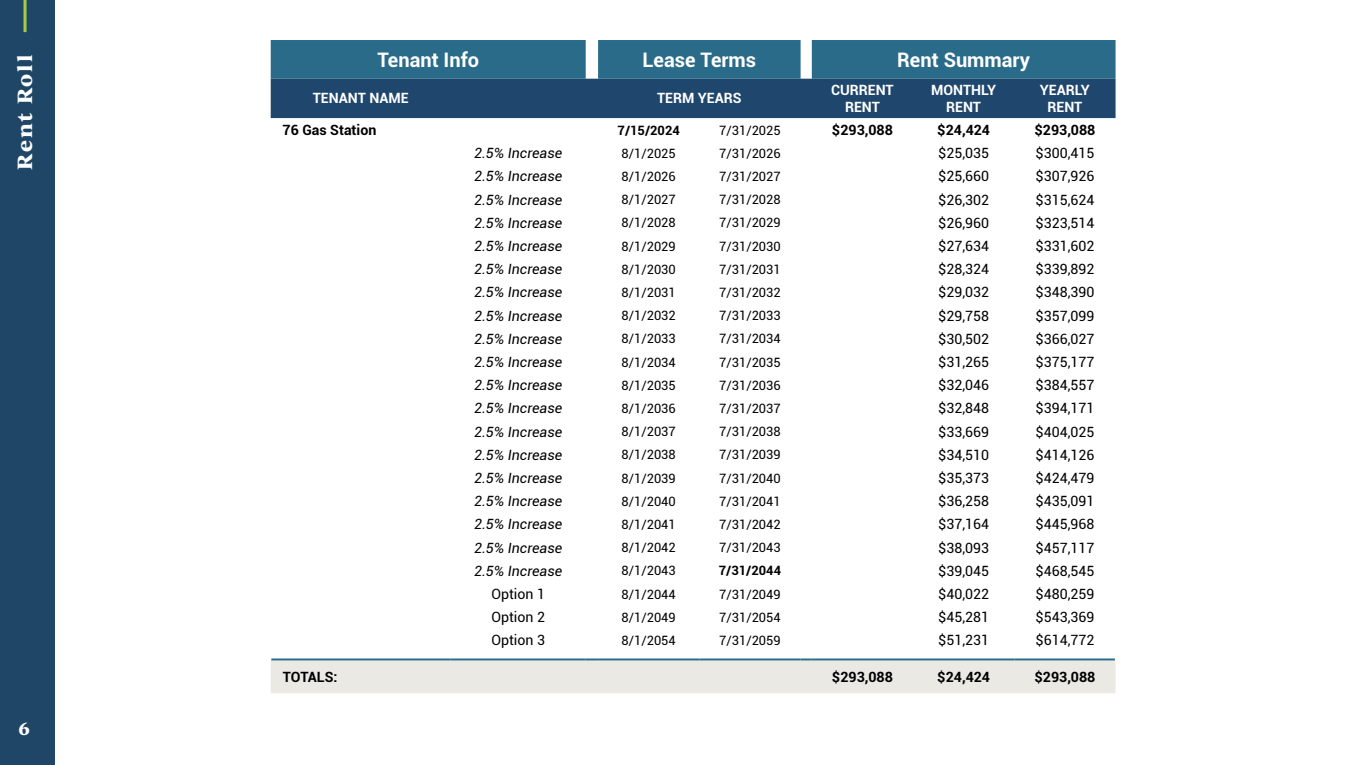
<style>
.page{position:relative;width:1350px;height:765px;background:#fff}
.page>*{position:absolute;margin:0;border:0;box-sizing:border-box;transform-origin:0 0}
.t1{font:700 20px "Roboto";color:#fff}
.t2{font:700 19.75px "Ivy Journal";letter-spacing:.08em;color:#fff}
.t3{font:700 16.88px "Ivy Journal";color:#fff}
.t4{font:14.12px "Roboto";color:#000}
.t5{font:italic 14.12px "Roboto";color:#000}
.t6{font:700 14.12px "Roboto";color:#000}
.t7{font:700 14.12px/17px "Roboto";color:#fff;text-align:center}
.t8{font:12.88px "Roboto";color:#000}
.t9{font:700 12.88px "Roboto";color:#000}
</style>
<div class="page">
<div style="left:0;top:0;width:55px;height:765px;background:#204667"></div>
<hr style="left:24px;top:0;width:2px;height:32px;background:#aec937">
<svg style="left:271px;top:40px;width:845px;height:78px;background:#285a7c"></svg>
<div style="left:271px;top:659px;width:845px;height:34px;background:#eae9e4"></div>
<hr style="left:812px;top:659px;width:101px;height:1px;background:#2a6b89">
<hr style="left:913px;top:659px;width:101px;height:1px;background:#2a6b89">
<hr style="left:1014px;top:659px;width:101px;height:1px;background:#2a6b89">
<h2 class="t2" style="left:10px;top:170px;width:116px;rotate:-90deg">Rent Roll</h2>
<h1 class="t1" style="left:377px;top:46px;width:103px">Tenant Info</h1>
<h1 class="t1" style="left:642px;top:46px;width:115px">Lease Terms</h1>
<h1 class="t1" style="left:897px;top:46px;width:134px">Rent Summary</h1>
<p class="t7" style="left:313px;top:89px;width:98px">TENANT NAME</p>
<p class="t7" style="left:657px;top:89px;width:86px">TERM YEARS</p>
<p class="t7" style="left:831px;top:81px;width:64px">CURRENT<br>RENT</p>
<p class="t7" style="left:931px;top:81px;width:67px">MONTHLY<br>RENT</p>
<p class="t7" style="left:1040px;top:81px;width:51px">YEARLY<br>RENT</p>
<p class="t6" style="left:283px;top:120px;width:95px">76 Gas Station</p>
<p class="t9" style="left:618px;top:121px;width:64px">7/15/2024</p>
<p class="t8" style="left:719px;top:121px;width:63px">7/31/2025</p>
<p class="t6" style="left:832px;top:120px;width:62px">$293,088</p>
<p class="t6" style="left:937px;top:120px;width:54px">$24,424</p>
<p class="t6" style="left:1034px;top:120px;width:62px">$293,088</p>
<p class="t5" style="left:474px;top:143px;width:90px">2.5% Increase</p>
<p class="t8" style="left:622px;top:144px;width:56px">8/1/2025</p>
<p class="t8" style="left:719px;top:144px;width:63px">7/31/2026</p>
<p class="t4" style="left:938px;top:143px;width:52px">$25,035</p>
<p class="t4" style="left:1035px;top:143px;width:60px">$300,415</p>
<p class="t5" style="left:474px;top:166px;width:90px">2.5% Increase</p>
<p class="t8" style="left:622px;top:167px;width:56px">8/1/2026</p>
<p class="t8" style="left:719px;top:167px;width:63px">7/31/2027</p>
<p class="t4" style="left:938px;top:166px;width:52px">$25,660</p>
<p class="t4" style="left:1035px;top:166px;width:60px">$307,926</p>
<p class="t5" style="left:474px;top:190px;width:90px">2.5% Increase</p>
<p class="t8" style="left:622px;top:191px;width:56px">8/1/2027</p>
<p class="t8" style="left:719px;top:191px;width:63px">7/31/2028</p>
<p class="t4" style="left:938px;top:190px;width:52px">$26,302</p>
<p class="t4" style="left:1035px;top:190px;width:60px">$315,624</p>
<p class="t5" style="left:474px;top:213px;width:90px">2.5% Increase</p>
<p class="t8" style="left:622px;top:214px;width:56px">8/1/2028</p>
<p class="t8" style="left:719px;top:214px;width:63px">7/31/2029</p>
<p class="t4" style="left:938px;top:213px;width:52px">$26,960</p>
<p class="t4" style="left:1035px;top:213px;width:60px">$323,514</p>
<p class="t5" style="left:474px;top:236px;width:90px">2.5% Increase</p>
<p class="t8" style="left:622px;top:237px;width:56px">8/1/2029</p>
<p class="t8" style="left:719px;top:237px;width:63px">7/31/2030</p>
<p class="t4" style="left:938px;top:236px;width:52px">$27,634</p>
<p class="t4" style="left:1035px;top:236px;width:60px">$331,602</p>
<p class="t5" style="left:474px;top:259px;width:90px">2.5% Increase</p>
<p class="t8" style="left:622px;top:260px;width:56px">8/1/2030</p>
<p class="t8" style="left:719px;top:260px;width:63px">7/31/2031</p>
<p class="t4" style="left:938px;top:259px;width:52px">$28,324</p>
<p class="t4" style="left:1035px;top:259px;width:60px">$339,892</p>
<p class="t5" style="left:474px;top:282px;width:90px">2.5% Increase</p>
<p class="t8" style="left:622px;top:283px;width:56px">8/1/2031</p>
<p class="t8" style="left:719px;top:283px;width:63px">7/31/2032</p>
<p class="t4" style="left:938px;top:282px;width:52px">$29,032</p>
<p class="t4" style="left:1035px;top:282px;width:60px">$348,390</p>
<p class="t5" style="left:474px;top:306px;width:90px">2.5% Increase</p>
<p class="t8" style="left:622px;top:307px;width:56px">8/1/2032</p>
<p class="t8" style="left:719px;top:307px;width:63px">7/31/2033</p>
<p class="t4" style="left:938px;top:306px;width:52px">$29,758</p>
<p class="t4" style="left:1035px;top:306px;width:60px">$357,099</p>
<p class="t5" style="left:474px;top:329px;width:90px">2.5% Increase</p>
<p class="t8" style="left:622px;top:330px;width:56px">8/1/2033</p>
<p class="t8" style="left:719px;top:330px;width:63px">7/31/2034</p>
<p class="t4" style="left:938px;top:329px;width:52px">$30,502</p>
<p class="t4" style="left:1035px;top:329px;width:60px">$366,027</p>
<p class="t5" style="left:474px;top:352px;width:90px">2.5% Increase</p>
<p class="t8" style="left:622px;top:353px;width:56px">8/1/2034</p>
<p class="t8" style="left:719px;top:353px;width:63px">7/31/2035</p>
<p class="t4" style="left:938px;top:352px;width:52px">$31,265</p>
<p class="t4" style="left:1035px;top:352px;width:60px">$375,177</p>
<p class="t5" style="left:474px;top:375px;width:90px">2.5% Increase</p>
<p class="t8" style="left:622px;top:376px;width:56px">8/1/2035</p>
<p class="t8" style="left:719px;top:376px;width:63px">7/31/2036</p>
<p class="t4" style="left:938px;top:375px;width:52px">$32,046</p>
<p class="t4" style="left:1035px;top:375px;width:60px">$384,557</p>
<p class="t5" style="left:474px;top:399px;width:90px">2.5% Increase</p>
<p class="t8" style="left:622px;top:399px;width:56px">8/1/2036</p>
<p class="t8" style="left:719px;top:399px;width:63px">7/31/2037</p>
<p class="t4" style="left:938px;top:399px;width:52px">$32,848</p>
<p class="t4" style="left:1035px;top:399px;width:60px">$394,171</p>
<p class="t5" style="left:474px;top:422px;width:90px">2.5% Increase</p>
<p class="t8" style="left:622px;top:423px;width:56px">8/1/2037</p>
<p class="t8" style="left:719px;top:423px;width:63px">7/31/2038</p>
<p class="t4" style="left:938px;top:422px;width:52px">$33,669</p>
<p class="t4" style="left:1035px;top:422px;width:60px">$404,025</p>
<p class="t5" style="left:474px;top:445px;width:90px">2.5% Increase</p>
<p class="t8" style="left:622px;top:446px;width:56px">8/1/2038</p>
<p class="t8" style="left:719px;top:446px;width:63px">7/31/2039</p>
<p class="t4" style="left:938px;top:445px;width:52px">$34,510</p>
<p class="t4" style="left:1035px;top:445px;width:60px">$414,126</p>
<p class="t5" style="left:474px;top:468px;width:90px">2.5% Increase</p>
<p class="t8" style="left:622px;top:469px;width:56px">8/1/2039</p>
<p class="t8" style="left:719px;top:469px;width:63px">7/31/2040</p>
<p class="t4" style="left:938px;top:468px;width:52px">$35,373</p>
<p class="t4" style="left:1035px;top:468px;width:60px">$424,479</p>
<p class="t5" style="left:474px;top:491px;width:90px">2.5% Increase</p>
<p class="t8" style="left:622px;top:492px;width:56px">8/1/2040</p>
<p class="t8" style="left:719px;top:492px;width:63px">7/31/2041</p>
<p class="t4" style="left:938px;top:491px;width:52px">$36,258</p>
<p class="t4" style="left:1035px;top:491px;width:60px">$435,091</p>
<p class="t5" style="left:474px;top:515px;width:90px">2.5% Increase</p>
<p class="t8" style="left:622px;top:515px;width:56px">8/1/2041</p>
<p class="t8" style="left:719px;top:515px;width:63px">7/31/2042</p>
<p class="t4" style="left:938px;top:515px;width:52px">$37,164</p>
<p class="t4" style="left:1035px;top:515px;width:60px">$445,968</p>
<p class="t5" style="left:474px;top:538px;width:90px">2.5% Increase</p>
<p class="t8" style="left:622px;top:539px;width:56px">8/1/2042</p>
<p class="t8" style="left:719px;top:539px;width:63px">7/31/2043</p>
<p class="t4" style="left:938px;top:538px;width:52px">$38,093</p>
<p class="t4" style="left:1035px;top:538px;width:60px">$457,117</p>
<p class="t5" style="left:474px;top:561px;width:90px">2.5% Increase</p>
<p class="t8" style="left:622px;top:562px;width:56px">8/1/2043</p>
<p class="t9" style="left:719px;top:562px;width:64px">7/31/2044</p>
<p class="t4" style="left:938px;top:561px;width:52px">$39,045</p>
<p class="t4" style="left:1035px;top:561px;width:60px">$468,545</p>
<p class="t4" style="left:491px;top:584px;width:55px">Option 1</p>
<p class="t8" style="left:622px;top:585px;width:56px">8/1/2044</p>
<p class="t8" style="left:719px;top:585px;width:63px">7/31/2049</p>
<p class="t4" style="left:938px;top:584px;width:52px">$40,022</p>
<p class="t4" style="left:1035px;top:584px;width:60px">$480,259</p>
<p class="t4" style="left:491px;top:607px;width:55px">Option 2</p>
<p class="t8" style="left:622px;top:608px;width:56px">8/1/2049</p>
<p class="t8" style="left:719px;top:608px;width:63px">7/31/2054</p>
<p class="t4" style="left:938px;top:607px;width:52px">$45,281</p>
<p class="t4" style="left:1035px;top:607px;width:60px">$543,369</p>
<p class="t4" style="left:491px;top:631px;width:55px">Option 3</p>
<p class="t8" style="left:622px;top:631px;width:56px">8/1/2054</p>
<p class="t8" style="left:719px;top:631px;width:63px">7/31/2059</p>
<p class="t4" style="left:938px;top:631px;width:52px">$51,231</p>
<p class="t4" style="left:1035px;top:631px;width:60px">$614,772</p>
<p class="t6" style="left:283px;top:667px;width:56px">TOTALS:</p>
<p class="t6" style="left:832px;top:667px;width:62px">$293,088</p>
<p class="t6" style="left:937px;top:667px;width:54px">$24,424</p>
<p class="t6" style="left:1034px;top:667px;width:62px">$293,088</p>
<h3 class="t3" style="left:18px;top:716px;width:13px">6</h3>
</div>
